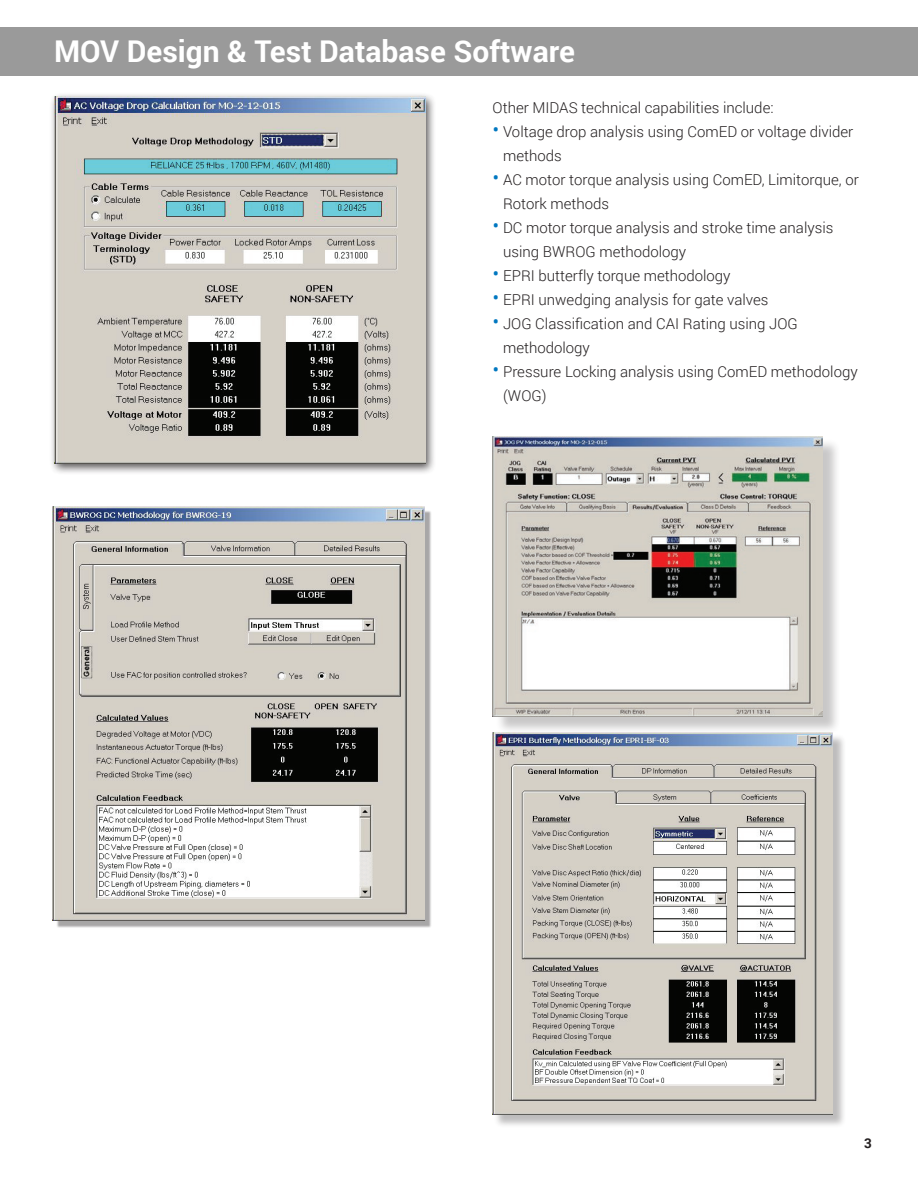
<style>
.page{position:relative;width:918px;height:1188px;background:#fff}
.page>*{position:absolute;margin:0;border:0;box-sizing:border-box;transform-origin:0 0}
.t1{font:700 30px "Roboto";color:#fff}
.t2{font:300 15px/24px "Roboto";color:#231f20}
.t3{font:700 13.5px "Roboto";color:#231f20}
.s1{font-size:21px;color:#0077c0}
</style>
<div class="page">
<div style="left:0;top:27px;width:918px;height:49px;background:#9a9a9a"></div>
<div style="left:49px;top:92px;width:388px;height:383px;background:#231f20;opacity:.75"></div>
<img style="left:54px;top:97px;width:371px;height:367px">
<div style="left:56px;top:510px;width:375px;height:418px;background:#231f20;opacity:.4"></div>
<img style="left:53px;top:507px;width:371px;height:414px">
<div style="left:494px;top:734px;width:352px;height:394px;background:#231f20;opacity:.3"></div>
<img style="left:493px;top:732px;width:340px;height:382px">
<div style="left:495px;top:439px;width:347px;height:296px;background:#231f20;opacity:.25"></div>
<img style="left:493px;top:436px;width:330px;height:280px">
<h1 class="t1" style="left:54px;top:30px;width:523px">MOV Design &amp; Test Database Software</h1>
<p class="t2" style="left:493px;top:95px;width:282px">Other MIDAS technical capabilities include:</p>
<p class="t2" style="left:503px;top:119px;width:352px;text-indent:-10px"><span class="s1">•</span> Voltage drop analysis using ComED or voltage divider methods</p>
<p class="t2" style="left:503px;top:167px;width:357px;text-indent:-10px"><span class="s1">•</span> AC motor torque analysis using ComED, Limitorque, or<br>Rotork methods</p>
<p class="t2" style="left:503px;top:215px;width:332px;text-indent:-10px"><span class="s1">•</span> DC motor torque analysis and stroke time analysis using BWROG methodology</p>
<p class="t2" style="left:493px;top:263px;width:239px"><span class="s1">•</span> EPRI butterfly torque methodology</p>
<p class="t2" style="left:493px;top:287px;width:277px"><span class="s1">•</span> EPRI unwedging analysis for gate valves</p>
<p class="t2" style="left:503px;top:311px;width:296px;text-indent:-10px"><span class="s1">•</span> JOG Classification and CAI Rating using JOG methodology</p>
<p class="t2" style="left:503px;top:359px;width:356px;text-indent:-10px"><span class="s1">•</span> Pressure Locking analysis using ComED methodology (WOG)</p>
<p class="t3" style="left:864px;top:1134px;width:9px">3</p>
</div>
